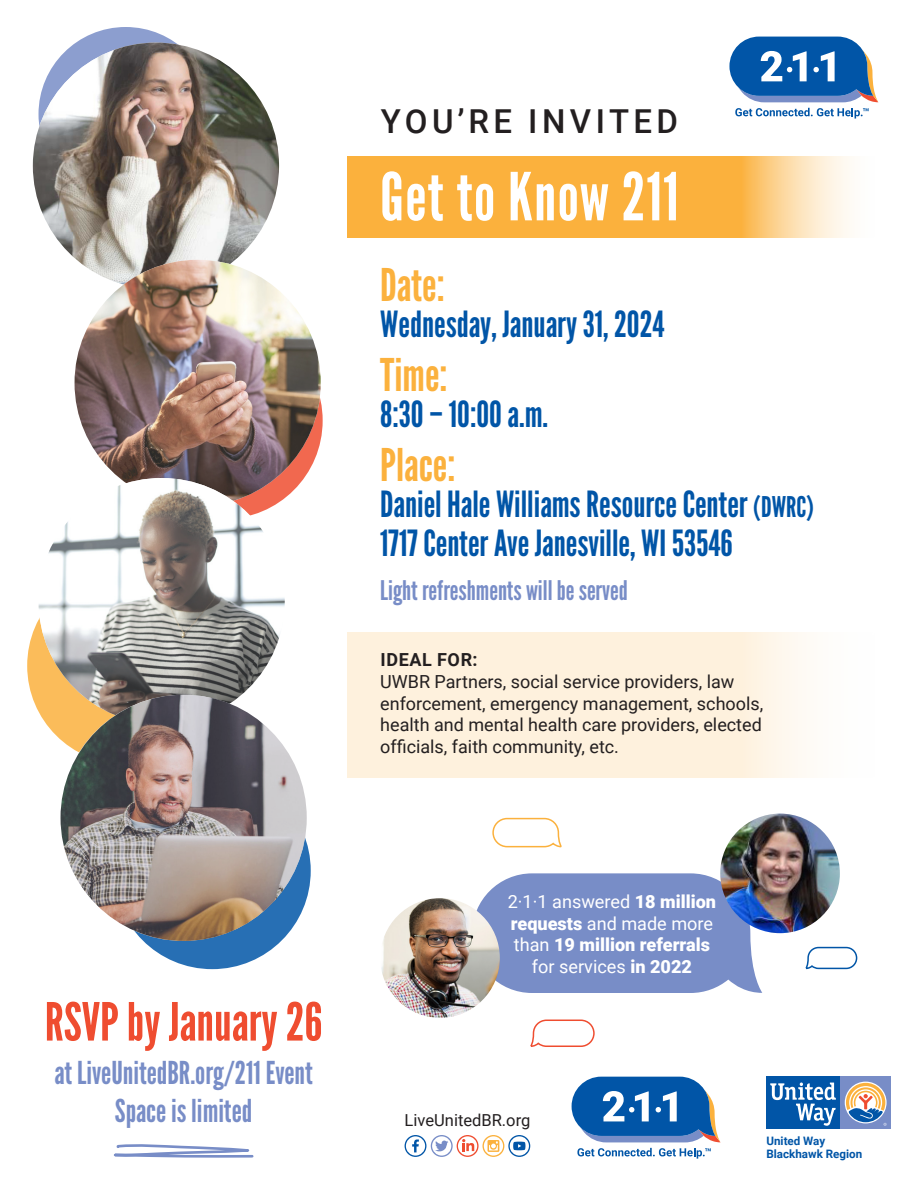
<style>
.page{position:relative;width:918px;height:1188px;background:#fff}
.page>*{position:absolute;margin:0;border:0;box-sizing:border-box;transform-origin:0 0}
.t1{font:66px "League Gothic";letter-spacing:.02em;color:#fff}
.t2{font:52.5px "League Gothic";color:#ef4d30}
.t3{font:45px "League Gothic";color:#fbb13d}
.t4{font:36px "League Gothic";color:#0155a7}
.t5{font:500 33px "Roboto";letter-spacing:.135em;color:#231f20}
.t6{font:31.5px "League Gothic";color:#788dc7}
.t7{font:27px "League Gothic";color:#788dc7}
.t8{font:900 18.15px/21.8px "Roboto";color:#fff;text-align:center}
.t9{font:18px/21.6px "Roboto";color:#231f20}
.t10{font:700 18px "Roboto";letter-spacing:.035em;color:#231f20}
.t11{font:16.5px "Roboto";color:#231f20}
.t12{font:700 11.55px "Roboto";color:#0155a7}
.s1{font-size:28.5px}
.s2{font-weight:400}
</style>
<div class="page">
<div style="left:347px;top:632px;width:537px;height:146px;background:linear-gradient(to right,#feeed5,#fef9f1)"></div>
<svg style="left:126px;top:322px;width:197px;height:197px;background:#f06c53"></svg>
<div style="left:39px;top:27px;width:174px;height:174px;background:#8c9ecf;border-radius:50%"></div>
<div style="left:27px;top:567px;width:197px;height:197px;background:#fbbc5a;border-radius:50%"></div>
<div style="left:114px;top:772px;width:197px;height:197px;background:#276fb4;border-radius:50%"></div>
<svg style="left:572px;top:1077px;width:149px;height:65px"></svg>
<svg style="left:577px;top:1148px;width:134px;height:11px"></svg>
<div style="left:840px;top:1077px;width:51px;height:52px;background:#788dc7"></div>
<div style="left:766px;top:1077px;width:74px;height:52px;background:#0155a7"></div>
<svg style="left:845px;top:1082px;width:42px;height:41px"></svg>
<svg style="left:770px;top:1082px;width:66px;height:44px"></svg>
<svg style="left:846px;top:1083px;width:41px;height:43px"></svg>
<svg style="left:347px;top:156px;width:503px;height:82px;background:#fbba54"></svg>
<svg style="left:405px;top:1135px;width:125px;height:22px"></svg>
<svg style="left:729px;top:37px;width:149px;height:65px"></svg>
<svg style="left:735px;top:108px;width:134px;height:11px"></svg>
<div style="left:477px;top:873px;width:285px;height:120px;background:#788dc7"></div>
<img style="left:380px;top:898px;width:120px;height:120px;border-radius:60px">
<img style="left:720px;top:814px;width:120px;height:119px;border-radius:60px">
<svg style="left:492px;top:817px;width:70px;height:31px"></svg>
<svg style="left:530px;top:1019px;width:65px;height:28px"></svg>
<svg style="left:805px;top:946px;width:53px;height:24px"></svg>
<svg style="left:113px;top:1144px;width:141px;height:14px"></svg>
<img style="left:33px;top:43px;width:246px;height:246px;border-radius:123px">
<img style="left:75px;top:260px;width:246px;height:246px;border-radius:123px">
<img style="left:39px;top:478px;width:246px;height:246px;border-radius:123px">
<img style="left:61px;top:695px;width:246px;height:246px;border-radius:123px">
<p class="t2" style="left:45px;top:991px;width:279px">RSVP by January 26</p>
<p class="t6" style="left:55px;top:1054px;width:260px">at LiveUnitedBR.org/211 Event</p>
<p class="t6" style="left:115px;top:1092px;width:139px">Space is limited</p>
<p class="t5" style="left:381px;top:99px;width:299px">YOU’RE INVITED</p>
<p class="t1" style="left:380px;top:158px;width:300px">Get to Know 211</p>
<p class="t3" style="left:380px;top:258px;width:66px">Date:</p>
<p class="t4" style="left:380px;top:303px;width:286px">Wednesday, January 31, 2024</p>
<p class="t3" style="left:380px;top:348px;width:69px">Time:</p>
<p class="t4" style="left:380px;top:393px;width:170px">8:30 – 10:00 a.m.</p>
<p class="t3" style="left:380px;top:438px;width:77px">Place:</p>
<p class="t4" style="left:380px;top:483px;width:435px">Daniel Hale Williams Resource Center <span class="s1">(DWRC)</span></p>
<p class="t4" style="left:380px;top:522px;width:354px">1717 Center Ave Janesville, WI 53546</p>
<p class="t7" style="left:380px;top:574px;width:249px">Light refreshments will be served</p>
<p class="t10" style="left:381px;top:647px;width:99px">IDEAL FOR:</p>
<p class="t9" style="left:380px;top:670px;width:385px">UWBR Partners, social service providers, law enforcement, emergency management, schools, health and mental health care providers, elected officials, faith community, etc.</p>
<p class="t8" style="left:508px;top:890px;width:210px"><span class="s2">2·1·1 answered</span> 18 million requests <span class="s2">and made more than</span> 19 million referrals <span class="s2">for services</span> in 2022</p>
<p class="t11" style="left:405px;top:1109px;width:128px">LiveUnitedBR.org</p>
<p class="t12" style="left:766px;top:1133px;width:60px">United Way</p>
<p class="t12" style="left:766px;top:1145px;width:97px">Blackhawk Region</p>
</div>
